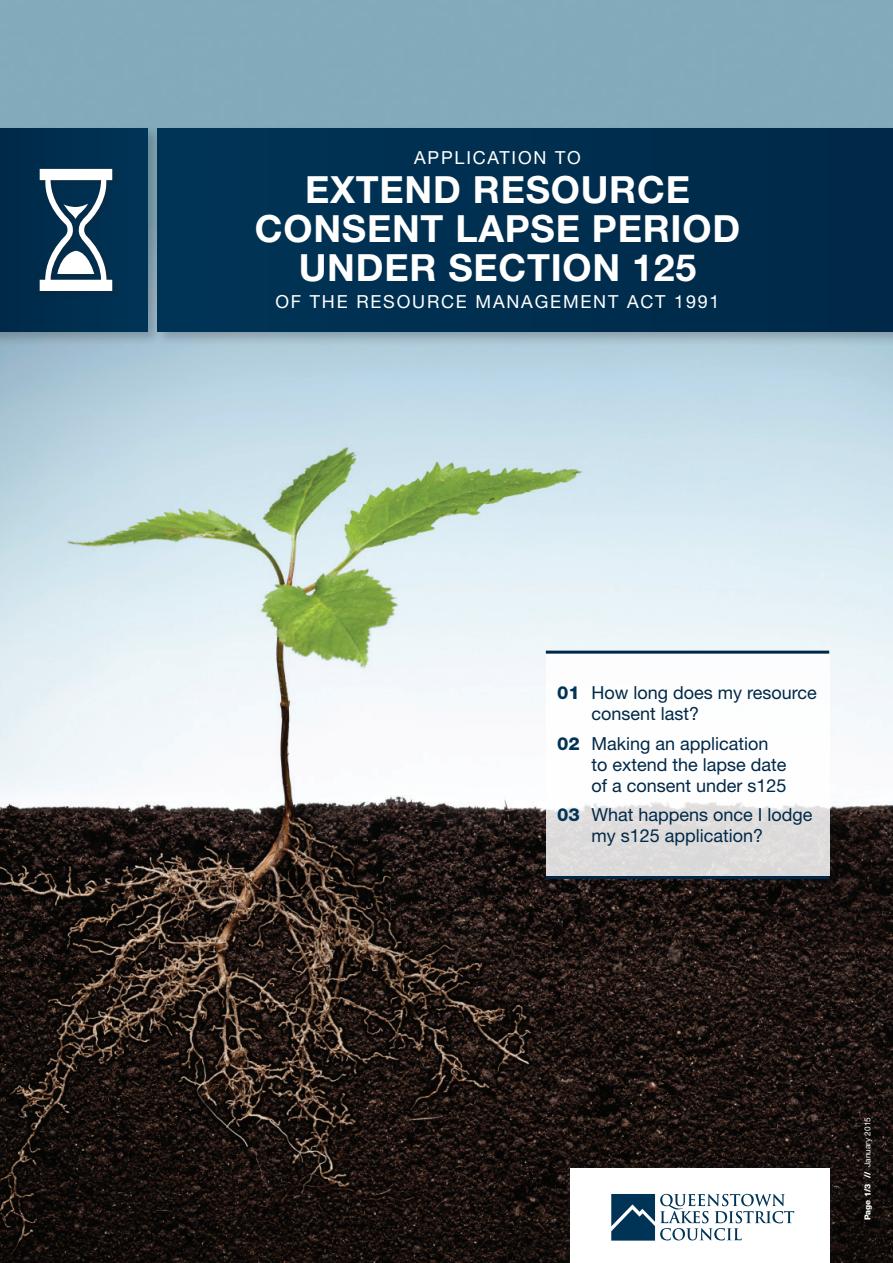
<style>
.page{position:relative;width:893px;height:1263px;background:#fff}
.page>*{position:absolute;margin:0;border:0;box-sizing:border-box;transform-origin:0 0}
.t1{font:700 37.5px/39px "Helvetica Neue LT Std";letter-spacing:.02em;color:#fff;text-align:center}
.t2{font:18px/21px "Helvetica Neue LT Std";color:#002848}
.t3{font:18px "Helvetica Neue LT Std";letter-spacing:.1em;color:#fff}
.t4{font:8.25px "Helvetica Neue LT Std";color:#fff}
.s1{font-weight:800;color:#003456}
.s2{font-weight:800}
</style>
<div class="page">
<img style="left:0;top:0;width:893px;height:1263px">
<svg style="left:546px;top:654px;width:283px;height:222px"></svg>
<div style="left:154px;top:125px;width:739px;height:222px;background:#231f20;opacity:.25"></div>
<div style="left:157px;top:128px;width:736px;height:204px;background:#002f4f"></div>
<div style="left:0;top:125px;width:163px;height:222px;background:#231f20;opacity:.25"></div>
<div style="left:0;top:128px;width:148px;height:204px;background:#002e4e"></div>
<hr style="left:546px;top:651px;width:283px;height:3px;background:#002848">
<hr style="left:546px;top:876px;width:283px;height:3px;background:#002848">
<div style="left:38px;top:167px;width:82px;height:131px;background:#231f20;opacity:.25"></div>
<svg style="left:40px;top:169px;width:72px;height:122px"></svg>
<img style="left:557px;top:1127px;width:284px;height:27px">
<div style="left:556px;top:1154px;width:287px;height:109px;background:#231f20;opacity:.35"></div>
<div style="left:570px;top:1169px;width:259px;height:94px;background:#fff"></div>
<svg style="left:611px;top:1194px;width:183px;height:46px"></svg>
<p class="t3" style="left:414px;top:147px;width:168px">APPLICATION TO</p>
<p class="t1" style="left:255px;top:170px;width:487px">EXTEND RESOURCE<br>CONSENT LAPSE PERIOD<br>UNDER SECTION 125</p>
<p class="t3" style="left:275px;top:291px;width:446px">OF THE RESOURCE MANAGEMENT ACT 1991</p>
<p class="t2" style="left:591px;top:682px;width:227px;text-indent:-35px"><span class="s1">01</span> How long does my resource consent last?</p>
<p class="t2" style="left:591px;top:733px;width:197px;text-indent:-35px"><span class="s1">02</span> Making an application to extend the lapse date of a consent under s125</p>
<p class="t2" style="left:591px;top:804px;width:223px;text-indent:-35px"><span class="s1">03</span> What happens once I lodge my s125 application?</p>
<p class="t4" style="left:863px;top:1220px;width:105px;rotate:-90deg"><span class="s2">Page 1/3 //</span> January 2015</p>
</div>
